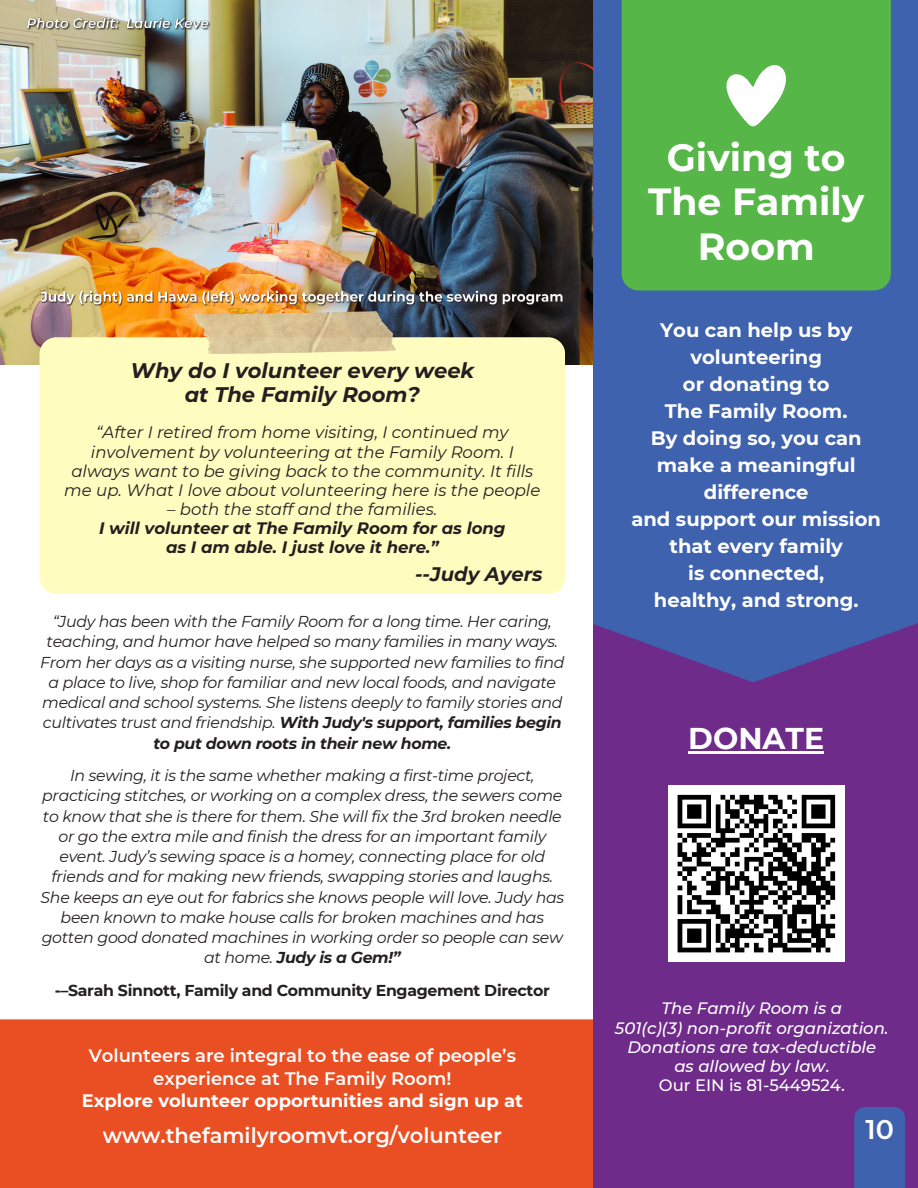
<style>
.page{position:relative;width:918px;height:1188px;background:#fff}
.page>*{position:absolute;margin:0;border:0;box-sizing:border-box;transform-origin:0 0}
.t1{font:700 37.8px/44.5px "Montserrat";color:#fff;text-align:center}
.t2{font:700 30px "Montserrat";color:#fff}
.t3{font:600 27px "Montserrat";color:#fff}
.t4{font:italic 700 21px/24.8px "Montserrat";color:#231f20;text-align:center}
.t5{font:600 21px "Montserrat";color:#fff}
.t6{font:700 19.5px/27px "Montserrat";color:#fff;text-align:center}
.t7{font:italic 700 19.5px "Montserrat";color:#231f20}
.t8{font:600 18px/22.5px "Montserrat";color:#fff;text-align:center}
.t9{font:700 18px "Montserrat";color:#fff}
.t10{font:italic 16.5px/19.2px "Montserrat";color:#231f20;text-align:center}
.t11{font:italic 500 16.5px/19.2px "Montserrat";color:#fff;text-align:center}
.t12{font:italic 700 16.5px/19.2px "Montserrat";color:#231f20;text-align:center}
.t13{font:italic 15.75px/20.2px "Montserrat";letter-spacing:-.02em;color:#231f20;text-align:center}
.t14{font:700 15.75px "Montserrat";letter-spacing:-.02em;color:#231f20}
.s1{font-weight:700}
.s2{font-style:normal}
</style>
<div class="page">
<img style="left:0;top:0;width:593px;height:364px">
<div style="left:0;top:1019px;width:707px;height:169px;background:#ea4f23"></div>
<div style="left:593px;top:0;width:325px;height:1188px;background:#6e2b89"></div>
<svg style="left:593px;top:0;width:325px;height:682px;fill:#3f62ae"></svg>
<div style="left:622px;top:0;width:269px;height:290px;background:#56b647"></div>
<div style="left:854px;top:1107px;width:51px;height:81px;background:#3f62ae"></div>
<div style="left:668px;top:785px;width:177px;height:177px;background:#fff"></div>
<svg style="left:677px;top:794px;width:159px;height:159px"></svg>
<svg style="left:726px;top:63px;width:60px;height:64px"></svg>
<div style="left:40px;top:337px;width:525px;height:257px;background:#fffcbf"></div>
<img style="left:193px;top:312px;width:203px;height:41px">
<hr style="left:688px;top:751px;width:136px;height:3px;background:#fff">
<img style="left:38px;top:289px;width:528px;height:19px">
<img style="left:24px;top:14px;width:192px;height:21px">
<h3 class="t4" style="left:131px;top:358px;width:345px">Why do I volunteer every week at The Family Room?</h3>
<p class="t10" style="left:64px;top:423px;width:478px">“After I retired from home visiting, I continued my involvement by volunteering at the Family Room. I always want to be giving back to the community. It fills me up. What I love about volunteering here is the people</p>
<p class="t10" style="left:167px;top:499px;width:272px">– both the staff and the families.</p>
<p class="t12" style="left:99px;top:518px;width:408px">I will volunteer at The Family Room for as long as I am able. I just love it here.”</p>
<p class="t7" style="left:415px;top:562px;width:129px">--Judy Ayers</p>
<p class="t13" style="left:40px;top:611px;width:526px">“Judy has been with the Family Room for a long time. Her caring, teaching, and humor have helped so many families in many ways.<br>From her days as a visiting nurse, she supported new families to find a place to live, shop for familiar and new local foods, and navigate medical and school systems. She listens deeply to family stories and cultivates trust and friendship. <span class="s1">With Judy's support, families begin to put down roots in their new home.</span></p>
<p class="t13" style="left:41px;top:765px;width:525px">In sewing, it is the same whether making a first-time project, practicing stitches, or working on a complex dress, the sewers come to know that she is there for them. She will fix the 3rd broken needle or go the extra mile and finish the dress for an important family event. Judy’s sewing space is a homey, connecting place for old friends and for making new friends, swapping stories and laughs.<br>She keeps an eye out for fabrics she knows people will love. Judy has been known to make house calls for broken machines and has gotten good donated machines in working order so people can sew at home. <span class="s1">Judy is a Gem!”</span></p>
<p class="t14" style="left:55px;top:981px;width:497px">-–Sarah Sinnott, Family and Community Engagement Director</p>
<p class="t8" style="left:89px;top:1045px;width:429px">Volunteers are integral to the ease of people’s experience at The Family Room!</p>
<p class="t9" style="left:82px;top:1090px;width:443px">Explore volunteer opportunities and sign up at</p>
<h3 class="t5" style="left:103px;top:1123px;width:401px">www.thefamilyroomvt.org/volunteer</h3>
<h1 class="t1" style="left:648px;top:135px;width:218px">Giving to<br>The Family<br>Room</h1>
<p class="t6" style="left:631px;top:317px;width:251px">You can help us by volunteering<br>or donating to<br>The Family Room.<br>By doing so, you can make a meaningful difference<br>and support our mission that every family<br>is connected,<br>healthy, and strong.</p>
<h2 class="t2" style="left:688px;top:720px;width:137px">DONATE</h2>
<p class="t11" style="left:615px;top:999px;width:275px">The Family Room is a<br>501(c)(3) non-profit organization.<br>Donations are tax-deductible<br>as allowed by law<span class="s2">.<br>Our EIN is 81-5449524.</span></p>
<h3 class="t3" style="left:865px;top:1113px;width:30px">10</h3>
</div>
